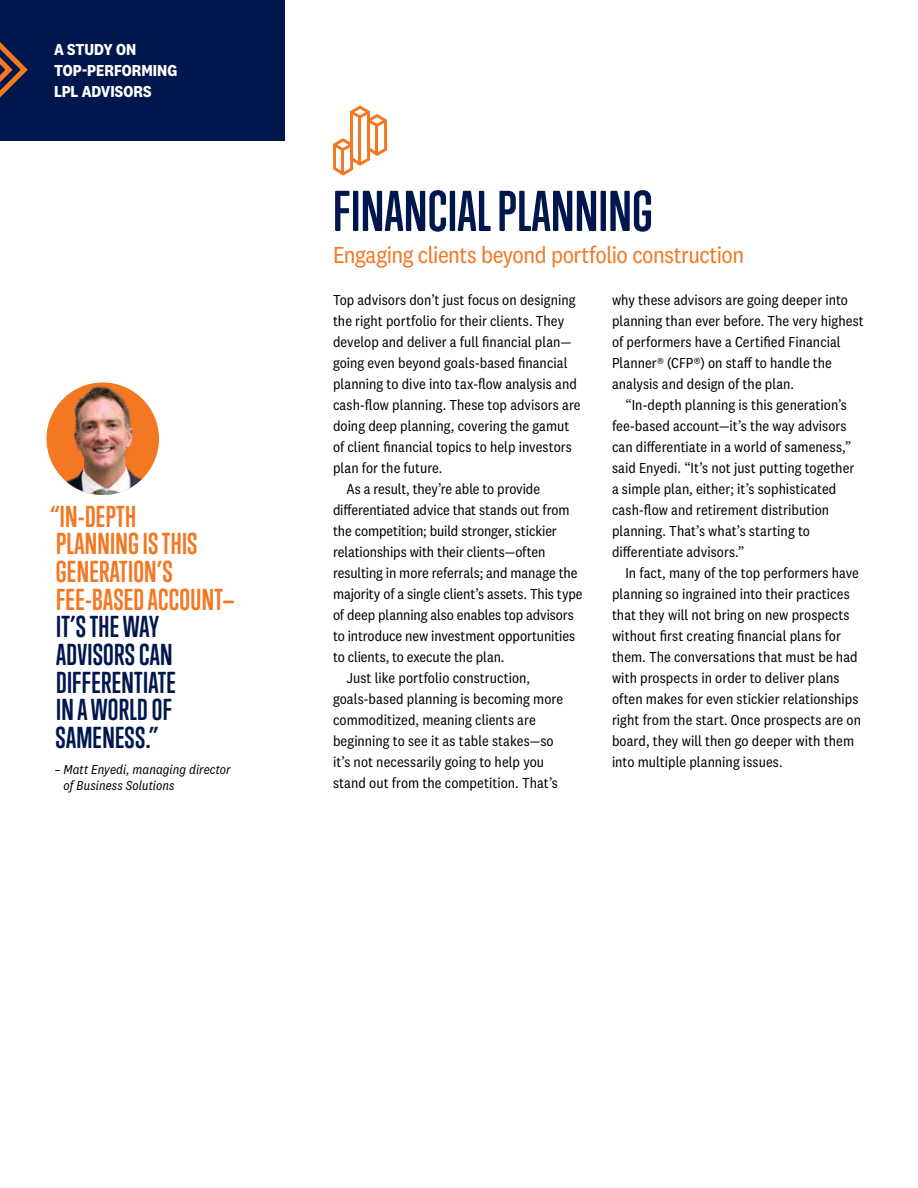
<style>
.page{position:relative;width:918px;height:1188px;background:#fff}
.page>*{position:absolute;margin:0;border:0;box-sizing:border-box;transform-origin:0 0}
.t1{font:700 52.5px "Trump Soft Pro";letter-spacing:.005em;color:#00174d}
.t2{font:700 27.6px/27.6px "Trump Soft Pro";letter-spacing:.01em;color:#00174d}
.t3{font:700 27.6px/27.6px "Trump Soft Pro";letter-spacing:.01em;color:#f47722}
.t4{font:24px "National 2 Narrow";letter-spacing:-.02em;color:#f47722}
.t5{font:700 16.5px/21px "National 2 Narrow";color:#fff}
.t6{font:15px/21px "National 2 Narrow";color:#000}
.t7{font:italic 13.5px/16.5px "National 2 Narrow";letter-spacing:.005em;color:#000}
</style>
<div class="page">
<div style="left:0;top:0;width:284px;height:141px;background:#00174d"></div>
<svg style="left:0;top:42px;width:28px;height:56px"></svg>
<svg style="left:333px;top:105px;width:54px;height:71px"></svg>
<hr style="left:341px;top:150px;width:3px;height:24px;background:#f47722">
<img style="left:46px;top:382px;width:113px;height:113px;border-radius:56px">
<p class="t5" style="left:54px;top:38px;width:125px">A STUDY ON<br>TOP-PERFORMING<br>LPL ADVISORS</p>
<h2 class="t3" style="left:50px;top:502px;width:187px">“IN-DEPTH<br>PLANNING IS THIS<br>GENERATION’S<br>FEE-BASED ACCOUNT—</h2>
<h2 class="t2" style="left:56px;top:613px;width:122px">IT’S THE WAY<br>ADVISORS CAN<br>DIFFERENTIATE<br>IN A WORLD OF<br>SAMENESS.”</h2>
<p class="t7" style="left:64px;top:761px;width:169px;text-indent:-9px">– Matt Enyedi, managing director of Business Solutions</p>
<h1 class="t1" style="left:333px;top:179px;width:321px">FINANCIAL PLANNING</h1>
<h3 class="t4" style="left:333px;top:241px;width:413px">Engaging clients beyond portfolio construction</h3>
<p class="t6" style="left:333px;top:289px;width:244px">Top advisors don’t just focus on designing</p>
<p class="t6" style="left:333px;top:310px;width:233px">the right portfolio for their clients. They</p>
<p class="t6" style="left:333px;top:331px;width:240px">develop and deliver a full financial plan—</p>
<p class="t6" style="left:333px;top:352px;width:236px">going even beyond goals-based financial</p>
<p class="t6" style="left:333px;top:373px;width:245px">planning to dive into tax-flow analysis and</p>
<p class="t6" style="left:333px;top:394px;width:249px">cash-flow planning. These top advisors are</p>
<p class="t6" style="left:333px;top:415px;width:238px">doing deep planning, covering the gamut</p>
<p class="t6" style="left:333px;top:436px;width:240px">of client financial topics to help investors</p>
<p class="t6" style="left:333px;top:457px;width:111px">plan for the future.</p>
<p class="t6" style="left:346px;top:478px;width:195px">As a result, they’re able to provide</p>
<p class="t6" style="left:333px;top:499px;width:238px">differentiated advice that stands out from</p>
<p class="t6" style="left:333px;top:520px;width:225px">the competition; build stronger, stickier</p>
<p class="t6" style="left:333px;top:541px;width:214px">relationships with their clients—often</p>
<p class="t6" style="left:333px;top:562px;width:246px">resulting in more referrals; and manage the</p>
<p class="t6" style="left:333px;top:583px;width:251px">majority of a single client’s assets. This type</p>
<p class="t6" style="left:333px;top:604px;width:242px">of deep planning also enables top advisors</p>
<p class="t6" style="left:333px;top:625px;width:244px">to introduce new investment opportunities</p>
<p class="t6" style="left:333px;top:646px;width:173px">to clients, to execute the plan.</p>
<p class="t6" style="left:346px;top:667px;width:185px">Just like portfolio construction,</p>
<p class="t6" style="left:333px;top:688px;width:232px">goals-based planning is becoming more</p>
<p class="t6" style="left:333px;top:709px;width:204px">commoditized, meaning clients are</p>
<p class="t6" style="left:333px;top:730px;width:222px">beginning to see it as table stakes—so</p>
<p class="t6" style="left:333px;top:751px;width:213px">it’s not necessarily going to help you</p>
<p class="t6" style="left:333px;top:772px;width:226px">stand out from the competition. That’s</p>
<p class="t6" style="left:612px;top:289px;width:253px">why these advisors are going deeper into planning than ever before. The very highest of performers have a Certified Financial Planner® (CFP®) on staff to handle the analysis and design of the plan.</p>
<p class="t6" style="left:612px;top:394px;width:244px;text-indent:14px">“In-depth planning is this generation’s fee-based account—it’s the way advisors can differentiate in a world of sameness,” said Enyedi. “It’s not just putting together a simple plan, either; it’s sophisticated cash-flow and retirement distribution planning. That’s what’s starting to differentiate advisors.”</p>
<p class="t6" style="left:612px;top:562px;width:251px;text-indent:14px">In fact, many of the top performers have planning so ingrained into their practices that they will not bring on new prospects without first creating financial plans for them. The conversations that must be had with prospects in order to deliver plans often makes for even stickier relationships right from the start. Once prospects are on board, they will then go deeper with them into multiple planning issues.</p>
</div>
